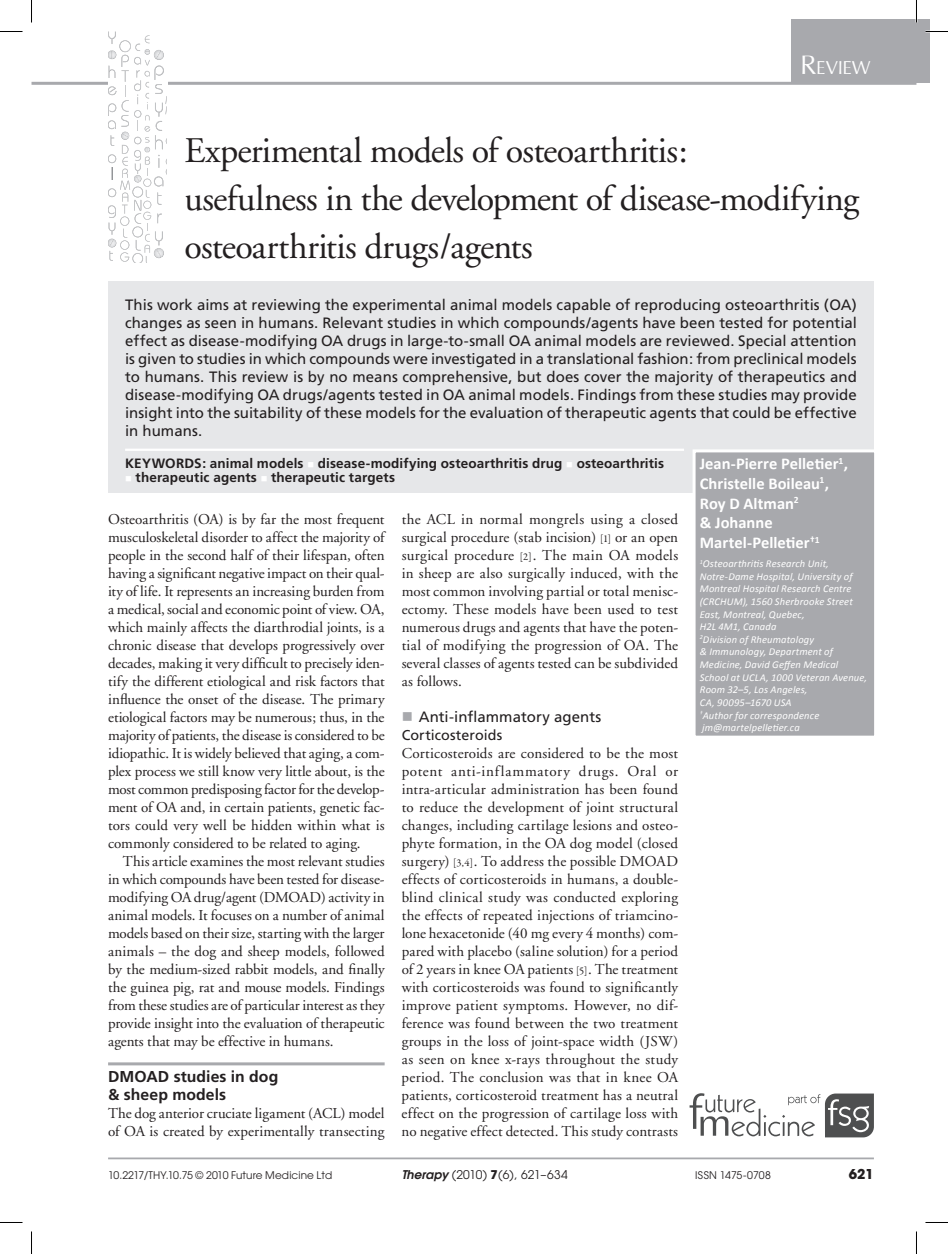
<style>
.page{position:relative;width:948px;height:1254px;background:#fff}
.page>*{position:absolute;margin:0;border:0;box-sizing:border-box;transform-origin:0 0}
.t1{font:36px/48px "Adobe Garamond";letter-spacing:-.02em;color:#231f20}
.t2{font:29.4px "Iris UPC";letter-spacing:-.005em;color:#fff}
.t3{font:700 16.5px/19.8px "Calibri";color:#fff}
.t4{font:700 15.75px/18px "Frutiger";letter-spacing:.005em;color:#231f20}
.t5{font:15px/18px "Adobe Garamond";color:#231f20;text-align:justify}
.t6{font:15px/18px "Frutiger";color:#231f20;text-align:justify}
.t7{font:14.25px "Frutiger";letter-spacing:.005em;color:#231f20}
.t8{font:700 13.5px "Frutiger";letter-spacing:.01em;color:#231f20}
.t9{font:700 13.5px "Avant Garde";color:#231f20}
.t10{font:12px "Avant Garde";color:#231f20}
.t11{font:italic 10.5px/12.6px "Calibri";letter-spacing:.015em;color:#fff}
.t12{font:10.5px "Avant Garde";letter-spacing:.005em;color:#231f20}
.s1{font-size:42px}
.s2{color:#fff}
.s3{font-family:"Garamond Premr Pro";font-size:10.5px}
.s4{font-weight:600;font-style:italic}
.s5{font-weight:700}
</style>
<div class="page">
<svg style="left:689px;top:1093px;width:184px;height:44px"></svg>
<hr style="left:32px;top:82px;width:884px;height:3px;background:#a8a9ad">
<hr style="left:108px;top:1157px;width:765px;height:2px;background:#a8a9ad">
<div style="left:791px;top:19px;width:138px;height:64px;background:#a8a9ad"></div>
<svg style="left:108px;top:32px;width:59px;height:230px"></svg>
<hr style="left:108px;top:1062px;width:276px;height:3px;background:#a8a9ad">
<div style="left:108px;top:281px;width:765px;height:211px;background:#e6e7e9"></div>
<hr style="left:125px;top:448px;width:559px;height:3px;background:#fff">
<div style="left:694px;top:451px;width:181px;height:286px;background:#a8a9ad"></div>
<div style="left:692px;top:449px;width:185px;height:289px;border:3px solid #fff"></div>
<hr style="left:915px;top:0;width:2px;height:23px;background:#fff">
<svg style="left:0;top:31px;width:22px;height:1px"></svg>
<svg style="left:925px;top:31px;width:22px;height:1px"></svg>
<svg style="left:0;top:1222px;width:22px;height:1px"></svg>
<svg style="left:925px;top:1222px;width:22px;height:1px"></svg>
<svg style="left:31px;top:0;width:1px;height:23px"></svg>
<svg style="left:31px;top:1231px;width:1px;height:23px"></svg>
<svg style="left:916px;top:0;width:1px;height:23px"></svg>
<svg style="left:916px;top:1231px;width:1px;height:23px"></svg>
<h2 class="t2" style="left:800px;top:46px;width:72px"><span class="s1">R</span>eview</h2>
<h1 class="t1" style="left:184px;top:127px;width:676px">Experimental models of osteoarthritis:<br>usefulness in the development of disease-modifying osteoarthritis drugs/agents</h1>
<p class="t6" style="left:125px;top:295px;width:733px">This work aims at reviewing the experimental animal models capable of reproducing osteoarthritis (OA) changes as seen in humans. Relevant studies in which compounds/agents have been tested for potential effect as disease-modifying OA drugs in large-to-small OA animal models are reviewed. Special attention is given to studies in which compounds were investigated in a translational fashion: from preclinical models to humans. This review is by no means comprehensive, but does cover the majority of therapeutics and disease-modifying OA drugs/agents tested in OA animal models. Findings from these studies may provide insight into the suitability of these models for the evaluation of therapeutic agents that could be effective in humans.</p>
<p class="t8" style="left:125px;top:455px;width:540px">Keywo rds: animal models <span class="s2">■</span> disease-modifying osteoarthritis drug <span class="s2">■</span> osteoarthritis</p>
<p class="t8" style="left:125px;top:469px;width:271px"><span class="s2">■</span> therapeutic agents <span class="s2">■</span> therapeutic targets</p>
<p class="t3" style="left:699px;top:453px;width:150px">Jean-Pierre Pelletier<sup>1</sup>,<br>Christelle Boileau<sup>1</sup>,<br>Roy D Altman<sup>2<br></sup>&amp; Johanne<br>Martel-Pelletier<sup>†1</sup></p>
<p class="t11" style="left:699px;top:557px;width:169px"><sup>1</sup>Osteoarthritis Research Unit,<br>Notre-Dame Hospital, University of<br>Montreal Hospital Research Centre (CRCHUM), 1560 Sherbrooke Street<br>East, Montreal, Quebec,<br>H2L 4M1, Canada<br><sup>2</sup>Division of Rheumatology<br>&amp; Immunology, Department of<br>Medicine, David Geffen Medical<br>School at UCLA, 1000 Veteran Avenue,<br>Room 32–5, Los Angeles,<br>CA, 90095–1670 USA<br><sup>†</sup>Author for correspondence jm@martelpelletier.ca</p>
<p class="t5" style="left:108px;top:511px;width:278px">Osteoarthritis (OA) is by far the most frequent musculoskeletal disorder to affect the majority of people in the second half of their lifespan, often having a significant negative impact on their qual&shy;ity of life. It represents an increasing burden from a medical, social and economic point of view. OA, which mainly affects the diarthrodial joints, is a chronic disease that develops progressively over decades, making it very difficult to precisely iden&shy;tify the different etiological and risk factors that influence the onset of the disease. The primary etiological factors may be numerous; thus, in the majority of patients, the disease is considered to be idiopathic. It is widely believed that aging, a com&shy;plex process we still know very little about, is the most common predisposing factor for the develop&shy;ment of OA and, in certain patients, genetic fac&shy;tors could very well be hidden within what is commonly considered to be related to aging.</p>
<p class="t5" style="left:108px;top:853px;width:278px;text-indent:15px">This article examines the most relevant studies in which compounds have been tested for disease&shy;modifying OA drug/agent (DMOAD) activity in animal models. It focuses on a number of animal models based on their size, starting with the larger animals – the dog and sheep models, followed by the medium-sized rabbit models, and finally the guinea pig, rat and mouse models. Findings from these studies are of particular interest as they provide insight into the evaluation of therapeutic agents that may be effective in humans.</p>
<p class="t4" style="left:108px;top:1067px;width:172px">DMOAD studies in dog &amp; sheep models</p>
<p class="t5" style="left:108px;top:1105px;width:278px">The dog anterior cruciate ligament (ACL) model of OA is created by experimentally transecting</p>
<p class="t5" style="left:401px;top:511px;width:278px">the ACL in normal mongrels using a closed surgical procedure (stab incision) <span class="s3">[1]</span> or an open surgical procedure <span class="s3">[2]</span>. The main OA models in sheep are also surgically induced, with the most common involving partial or total menisc&shy;ectomy. These models have been used to test numerous drugs and agents that have the poten&shy;tial of modifying the progression of OA. The several classes of agents tested can be subdivided as follows.</p>
<p class="t6" style="left:418px;top:708px;width:184px">Anti-inflammatory agents</p>
<p class="t7" style="left:401px;top:727px;width:102px">Corticosteroids</p>
<p class="t5" style="left:401px;top:745px;width:278px">Corticosteroids are considered to be the most potent anti-inflammatory drugs. Oral or intra-articular administration has been found to reduce the development of joint structural changes, including cartilage lesions and osteo&shy;phyte formation, in the OA dog model (closed surgery) <span class="s3">[3,4]</span>. To address the possible DMOAD effects of corticosteroids in humans, a double&shy;blind clinical study was conducted exploring the effects of repeated injections of triamcino&shy;lone hexacetonide (40 mg every 4 months) com&shy;pared with placebo (saline solution) for a period of 2 years in knee OA patients <span class="s3">[5]</span>. The treatment with corticosteroids was found to significantly improve patient symptoms. However, no dif&shy;ference was found between the two treatment groups in the loss of joint-space width (JSW) as seen on knee x‑rays throughout the study period. The conclusion was that in knee OA patients, corticosteroid treatment has a neutral effect on the progression of cartilage loss with no negative effect detected. This study contrasts</p>
<p class="t12" style="left:108px;top:1169px;width:226px">10.2217/THY.10.75 © 2010 Future Medicine Ltd</p>
<p class="t10" style="left:401px;top:1167px;width:167px"><span class="s4">Therapy</span> (2010) <span class="s5">7</span>(6), 621–634</p>
<p class="t12" style="left:695px;top:1169px;width:77px">ISSN 1475-0708</p>
<p class="t9" style="left:848px;top:1164px;width:27px">621</p>
</div>
